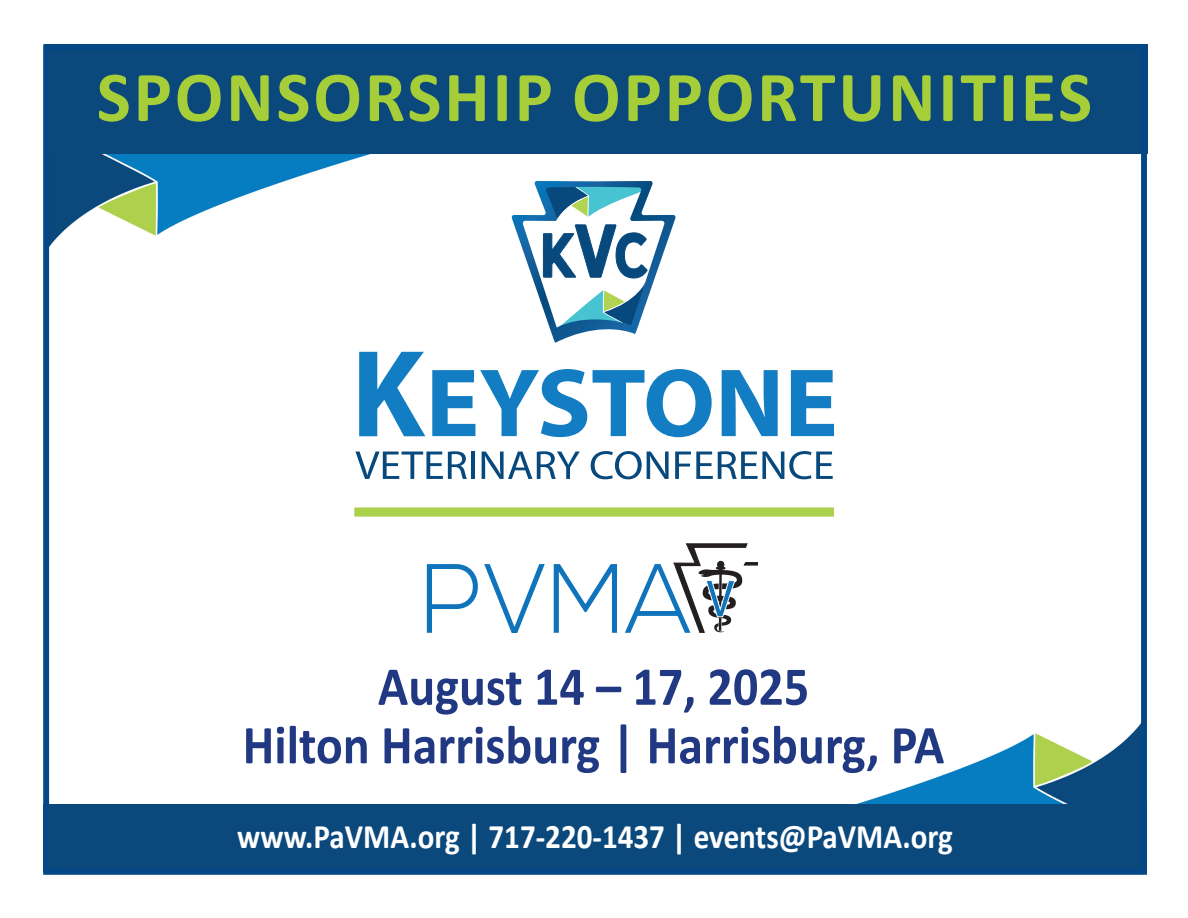
<style>
.page{position:relative;width:1188px;height:918px;background:#fff}
.page>*{position:absolute;margin:0;border:0;box-sizing:border-box;transform-origin:0 0}
.t1{font:700 72px "Calibri";letter-spacing:.04em;color:#a6ce39}
.t2{font:700 55.05px "Calibri";color:#213983;scale:.91 1}
.t3{font:700 34.5px "Calibri";color:#fff;scale:.9 1}
</style>
<div class="page">
<img style="left:50px;top:154px;width:321px;height:92px">
<div style="left:44px;top:45px;width:1104px;height:109px;background:#0b497d"></div>
<img style="left:798px;top:724px;width:342px;height:81px">
<div style="left:43px;top:805px;width:1104px;height:67px;background:#0b497d"></div>
<img style="left:511px;top:181px;width:165px;height:162px">
<svg style="left:538px;top:183px;width:113px;height:148px"></svg>
<svg style="left:432px;top:369px;width:155px;height:68px"></svg>
<svg style="left:593px;top:369px;width:119px;height:68px"></svg>
<svg style="left:722px;top:370px;width:56px;height:66px"></svg>
<svg style="left:791px;top:370px;width:43px;height:66px"></svg>
<svg style="left:359px;top:352px;width:66px;height:84px"></svg>
<div style="left:354px;top:507px;width:480px;height:10px;background:#acd14d"></div>
<svg style="left:355px;top:451px;width:112px;height:28px"></svg>
<hr style="left:471px;top:452px;width:4px;height:27px;background:#07497d">
<svg style="left:482px;top:451px;width:98px;height:28px"></svg>
<svg style="left:591px;top:451px;width:78px;height:28px"></svg>
<svg style="left:675px;top:451px;width:158px;height:28px"></svg>
<svg style="left:427px;top:564px;width:118px;height:69px"></svg>
<svg style="left:554px;top:564px;width:63px;height:69px"></svg>
<svg style="left:625px;top:543px;width:133px;height:90px"></svg>
<div style="left:43px;top:45px;width:1104px;height:830px;border:6px solid #034786"></div>
<p class="t1" style="left:97px;top:46px;width:997px">SPONSORSHIP OPPORTUNITIES</p>
<p class="t2" style="left:378px;top:648px;width:475px">August 14 – 17, 2025</p>
<p class="t2" style="left:243px;top:706px;width:773px">Hilton Harrisburg | Harrisburg, PA</p>
<p class="t3" style="left:237px;top:812px;width:797px">www.PaVMA.org | 717-220-1437 | events@PaVMA.org</p>
</div>
